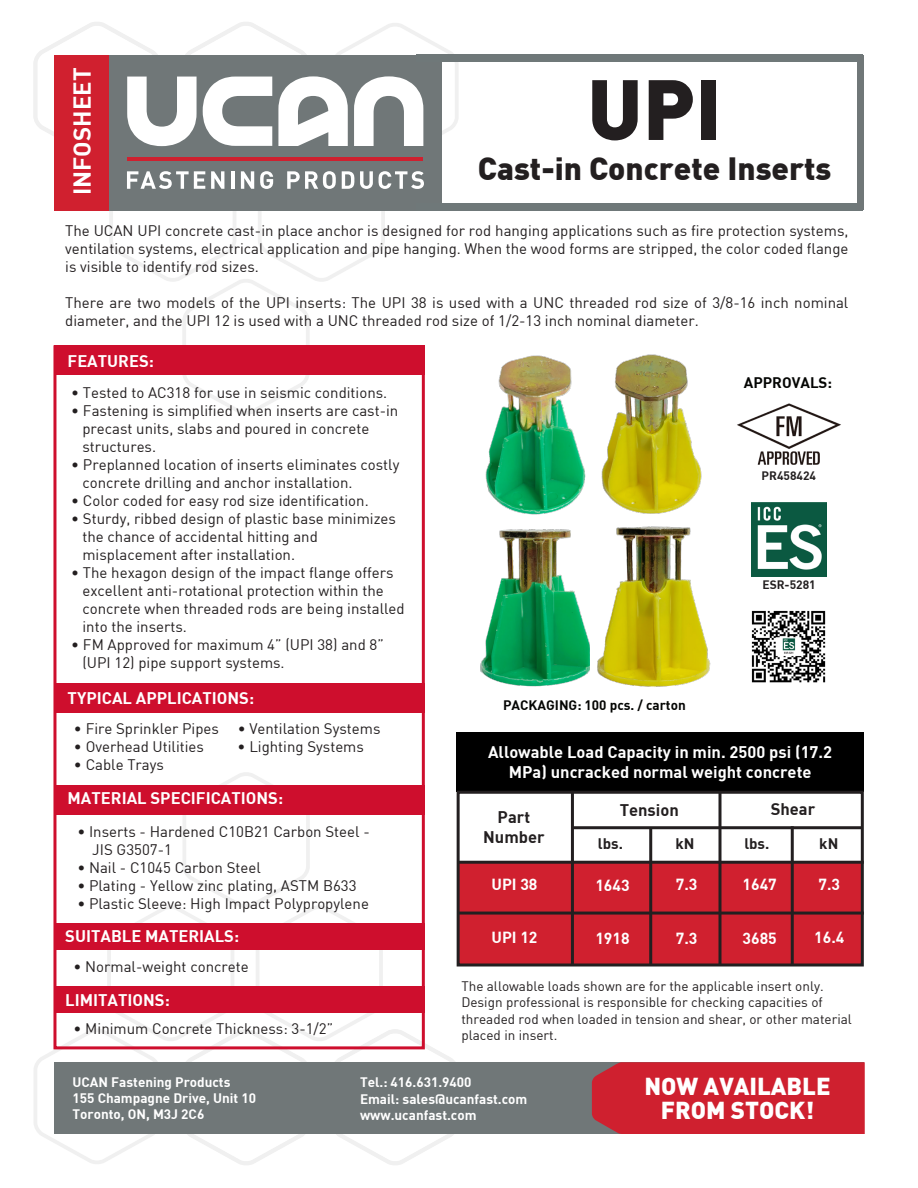
<style>
.page{position:relative;width:918px;height:1188px;background:#fff}
.page>*{position:absolute;margin:0;border:0;box-sizing:border-box;transform-origin:0 0}
.t1{font:900 84px "DIN";color:#231f20}
.t2{font:900 31.5px "DIN";color:#231f20}
.t3{font:900 24px "DIN";color:#fff}
.t4{font:24px "DIN Bold";color:#fff}
.t5{font:16.5px/19.8px "DIN Bold";color:#fff;text-align:center}
.t6{font:16.5px "DIN Bold";color:#231f20}
.t7{font:15.75px "DIN Bold";color:#fff}
.t8{font:15px/18px "DIN";color:#231f20;text-align:justify}
.t9{font:15px "DIN Bold";color:#231f20}
.t10{font:15px "DIN Bold";color:#040503}
.t11{font:13.5px/16.2px "DIN";color:#231f20}
.t12{font:13.5px "DIN Bold";color:#fff}
.t13{font:13.5px "DIN Bold";color:#040503}
.t14{font:12px "DIN Bold";color:#231f20}
</style>
<div class="page">
<svg style="left:34px;top:772px;width:423px;height:393px"></svg>
<div style="left:54px;top:1062px;width:809px;height:72px;background:#707778"></div>
<div style="left:417px;top:55px;width:446px;height:7px;background:#6f7879"></div>
<div style="left:417px;top:203px;width:446px;height:8px;background:#6f7879"></div>
<svg style="left:34px;top:22px;width:425px;height:393px"></svg>
<div style="left:592px;top:1062px;width:273px;height:72px;background:#cf202f"></div>
<img style="left:737px;top:403px;width:104px;height:62px">
<div style="left:53px;top:345px;width:372px;height:704px;border:3px solid #ce0e2d"></div>
<div style="left:55px;top:345px;width:370px;height:30px;background:#ce0e2d"></div>
<div style="left:55px;top:683px;width:370px;height:30px;background:#ce0e2d"></div>
<div style="left:55px;top:785px;width:370px;height:30px;background:#ce0e2d"></div>
<div style="left:55px;top:986px;width:370px;height:26px;background:#ce0e2d"></div>
<div style="left:55px;top:924px;width:370px;height:26px;background:#ce0e2d"></div>
<div style="left:858px;top:55px;width:6px;height:155px;background:#707778"></div>
<img style="left:752px;top:503px;width:74px;height:73px">
<div style="left:459px;top:862px;width:403px;height:103px;background:#d0202f"></div>
<div style="left:457px;top:732px;width:407px;height:60px;background:#000"></div>
<div style="left:457px;top:791px;width:407px;height:176px;border:3px solid #231f20"></div>
<hr style="left:571px;top:791px;width:3px;height:173px;background:#231f20">
<hr style="left:457px;top:912px;width:407px;height:3px;background:#231f20">
<hr style="left:457px;top:861px;width:407px;height:3px;background:#231f20">
<hr style="left:572px;top:826px;width:290px;height:3px;background:#231f20">
<hr style="left:719px;top:791px;width:3px;height:173px;background:#231f20">
<hr style="left:649px;top:828px;width:3px;height:136px;background:#231f20">
<hr style="left:791px;top:826px;width:3px;height:138px;background:#231f20">
<img style="left:751px;top:610px;width:75px;height:73px">
<img style="left:485px;top:355px;width:101px;height:160px">
<img style="left:481px;top:529px;width:108px;height:158px">
<img style="left:601px;top:354px;width:101px;height:160px">
<img style="left:597px;top:526px;width:114px;height:161px">
<p class="t4" style="left:66px;top:195px;width:129px;rotate:-90deg">INFOSHEET</p>
<p class="t1" style="left:587px;top:53px;width:136px">UPI</p>
<p class="t2" style="left:478px;top:148px;width:355px">Cast-in Concrete Inserts</p>
<p class="t8" style="left:65px;top:221px;width:785px">The UCAN UPI concrete cast-in place anchor is designed for rod hanging applications such as fire protection systems, ventilation systems, electrical application and pipe hanging. When the wood forms are stripped, the color coded flange is visible to identify rod sizes.</p>
<p class="t8" style="left:65px;top:293px;width:785px">There are two models of the UPI inserts: The UPI 38 is used with a UNC threaded rod size of 3/8-16 inch nominal diameter, and the UPI 12 is used with a UNC threaded rod size of 1/2-13 inch nominal diameter.</p>
<p class="t5" style="left:68px;top:351px;width:88px">FEATURES:</p>
<p class="t8" style="left:71px;top:383px;width:318px">• Tested to AC318 for use in seismic conditions.</p>
<p class="t8" style="left:71px;top:401px;width:329px">• Fastening is simplified when inserts are cast-in</p>
<p class="t8" style="left:82px;top:419px;width:288px">precast units, slabs and poured in concrete</p>
<p class="t8" style="left:82px;top:437px;width:75px">structures.</p>
<p class="t8" style="left:71px;top:455px;width:330px">• Preplanned location of inserts eliminates costly</p>
<p class="t8" style="left:82px;top:473px;width:272px">concrete drilling and anchor installation.</p>
<p class="t8" style="left:71px;top:491px;width:299px">• Color coded for easy rod size identification.</p>
<p class="t8" style="left:71px;top:509px;width:326px">• Sturdy, ribbed design of plastic base minimizes</p>
<p class="t8" style="left:82px;top:527px;width:237px">the chance of accidental hitting and</p>
<p class="t8" style="left:82px;top:545px;width:214px">misplacement after installation.</p>
<p class="t8" style="left:71px;top:563px;width:324px">• The hexagon design of the impact flange offers</p>
<p class="t8" style="left:82px;top:581px;width:303px">excellent anti-rotational protection within the</p>
<p class="t8" style="left:82px;top:599px;width:324px">concrete when threaded rods are being installed</p>
<p class="t8" style="left:82px;top:617px;width:106px">into the inserts.</p>
<p class="t8" style="left:71px;top:635px;width:314px">• FM Approved for maximum 4” (UPI 38) and 8”</p>
<p class="t8" style="left:82px;top:653px;width:204px">(UPI 12) pipe support systems.</p>
<p class="t5" style="left:68px;top:688px;width:188px">TYPICAL APPLICATIONS:</p>
<p class="t8" style="left:74px;top:720px;width:308px">• Fire Sprinkler Pipes • Ventilation Systems</p>
<p class="t8" style="left:74px;top:738px;width:132px">• Overhead Utilities</p>
<p class="t8" style="left:238px;top:738px;width:128px">• Lighting Systems</p>
<p class="t8" style="left:74px;top:756px;width:92px">• Cable Trays</p>
<p class="t5" style="left:68px;top:788px;width:217px">MATERIAL SPECIFICATIONS:</p>
<p class="t8" style="left:77px;top:822px;width:294px">• Inserts - Hardened C10B21 Carbon Steel -</p>
<p class="t8" style="left:92px;top:840px;width:81px">JIS G3507-1</p>
<p class="t8" style="left:77px;top:858px;width:185px">• Nail - C1045 Carbon Steel</p>
<p class="t8" style="left:77px;top:876px;width:281px">• Plating - Yellow zinc plating, ASTM B633</p>
<p class="t8" style="left:77px;top:894px;width:293px">• Plastic Sleeve: High Impact Polypropylene</p>
<p class="t5" style="left:65px;top:925px;width:175px">SUITABLE MATERIALS:</p>
<p class="t8" style="left:74px;top:957px;width:177px">• Normal-weight concrete</p>
<p class="t5" style="left:65px;top:989px;width:106px">LIMITATIONS:</p>
<p class="t8" style="left:74px;top:1019px;width:261px">• Minimum Concrete Thickness: 3-1/2”</p>
<p class="t10" style="left:744px;top:373px;width:90px">APPROVALS:</p>
<p class="t14" style="left:762px;top:468px;width:56px">PR458424</p>
<p class="t13" style="left:503px;top:696px;width:184px">PACKAGING: 100 pcs. / carton</p>
<p class="t14" style="left:762px;top:577px;width:55px">ESR-5281</p>
<p class="t5" style="left:488px;top:742px;width:346px">Allowable Load Capacity in min. 2500 psi (17.2<br>MPa) uncracked normal weight concrete</p>
<p class="t6" style="left:498px;top:806px;width:34px">Part</p>
<p class="t6" style="left:483px;top:826px;width:63px">Number</p>
<p class="t6" style="left:620px;top:799px;width:61px">Tension</p>
<p class="t6" style="left:771px;top:798px;width:46px">Shear</p>
<p class="t9" style="left:598px;top:834px;width:27px">lbs.</p>
<p class="t9" style="left:675px;top:834px;width:21px">kN</p>
<p class="t9" style="left:744px;top:834px;width:27px">lbs.</p>
<p class="t9" style="left:819px;top:834px;width:21px">kN</p>
<p class="t7" style="left:491px;top:874px;width:47px">UPI 38</p>
<p class="t7" style="left:491px;top:927px;width:47px">UPI 12</p>
<p class="t7" style="left:595px;top:875px;width:36px">1643</p>
<p class="t7" style="left:595px;top:928px;width:36px">1918</p>
<p class="t7" style="left:676px;top:874px;width:23px">7.3</p>
<p class="t7" style="left:676px;top:928px;width:23px">7.3</p>
<p class="t7" style="left:743px;top:874px;width:36px">1647</p>
<p class="t7" style="left:743px;top:928px;width:36px">3685</p>
<p class="t7" style="left:819px;top:874px;width:23px">7.3</p>
<p class="t7" style="left:814px;top:927px;width:32px">16.4</p>
<p class="t11" style="left:461px;top:978px;width:364px">The allowable loads shown are for the applicable insert only.</p>
<p class="t11" style="left:461px;top:994px;width:392px">Design professional is responsible for checking capacities of threaded rod when loaded in tension and shear, or other material placed in insert.</p>
<p class="t12" style="left:73px;top:1073px;width:159px">UCAN Fastening Products</p>
<p class="t12" style="left:73px;top:1089px;width:185px">155 Champagne Drive, Unit 10</p>
<p class="t12" style="left:73px;top:1105px;width:133px">Toronto, ON, M3J 2C6</p>
<p class="t12" style="left:360px;top:1074px;width:113px">Tel.: 416.631.9400</p>
<p class="t12" style="left:360px;top:1090px;width:169px">Email: sales@ucanfast.com</p>
<p class="t12" style="left:360px;top:1106px;width:118px">www.ucanfast.com</p>
<p class="t3" style="left:644px;top:1070px;width:188px">NOW AVAILABLE</p>
<p class="t3" style="left:661px;top:1094px;width:155px">FROM STOCK!</p>
</div>
